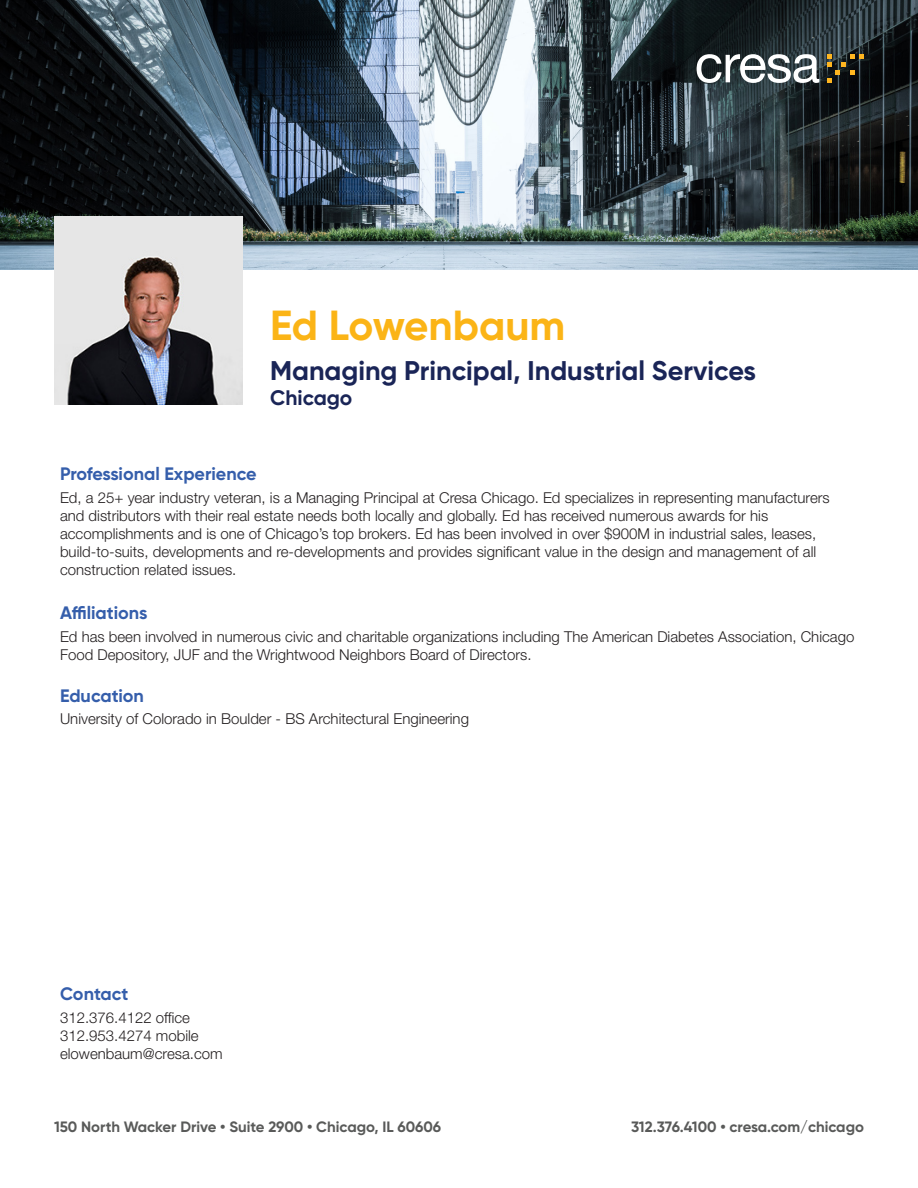
<style>
.page{position:relative;width:918px;height:1188px;background:#fff}
.page>*{position:absolute;margin:0;border:0;box-sizing:border-box;transform-origin:0 0}
.t1{font:700 42px "Gilroy";color:#fbb416}
.t2{font:700 27px "Gilroy";color:#1a2557}
.t3{font:700 21px "Gilroy";color:#1a2557}
.t4{font:700 18px "Gilroy";color:#355eab}
.t5{font:300 15px/18px "Helvetica Neue LT Std";color:#231f20}
.t6{font:700 15px "Gilroy";color:#595a59}
</style>
<div class="page">
<img style="left:0;top:0;width:918px;height:270px">
<img style="left:54px;top:216px;width:189px;height:189px">
<svg style="left:697px;top:54px;width:122px;height:29px"></svg>
<svg style="left:827px;top:54px;width:37px;height:29px"></svg>
<p class="t1" style="left:270px;top:299px;width:297px">Ed Lowenbaum</p>
<p class="t2" style="left:270px;top:354px;width:487px">Managing Principal, Industrial Services</p>
<p class="t3" style="left:270px;top:385px;width:84px">Chicago</p>
<p class="t4" style="left:60px;top:462px;width:198px">Professional Experience</p>
<p class="t5" style="left:60px;top:488px;width:771px">Ed, a 25+ year industry veteran, is a Managing Principal at Cresa Chicago. Ed specializes in representing manufacturers and distributors with their real estate needs both locally and globally. Ed has received numerous awards for his accomplishments and is one of Chicago’s top brokers. Ed has been involved in over $900M in industrial sales, leases, build-to-suits, developments and re-developments and provides significant value in the design and management of all construction related issues.</p>
<p class="t4" style="left:60px;top:602px;width:89px">Affiliations</p>
<p class="t5" style="left:60px;top:627px;width:796px">Ed has been involved in numerous civic and charitable organizations including The American Diabetes Association, Chicago<br>Food Depository, JUF and the Wrightwood Neighbors Board of Directors.</p>
<p class="t4" style="left:60px;top:684px;width:86px">Education</p>
<p class="t5" style="left:60px;top:710px;width:411px">University of Colorado in Boulder - BS Architectural Engineering</p>
<p class="t4" style="left:60px;top:983px;width:70px">Contact</p>
<p class="t5" style="left:60px;top:1008px;width:132px">312.376.4122 office</p>
<p class="t5" style="left:60px;top:1026px;width:140px">312.953.4274 mobile</p>
<p class="t5" style="left:60px;top:1044px;width:164px">elowenbaum@cresa.com</p>
<p class="t6" style="left:54px;top:1118px;width:389px">150 North Wacker Drive • Suite 2900 • Chicago, IL 60606</p>
<p class="t6" style="left:631px;top:1118px;width:234px">312.376.4100 • cresa.com/chicago</p>
</div>
